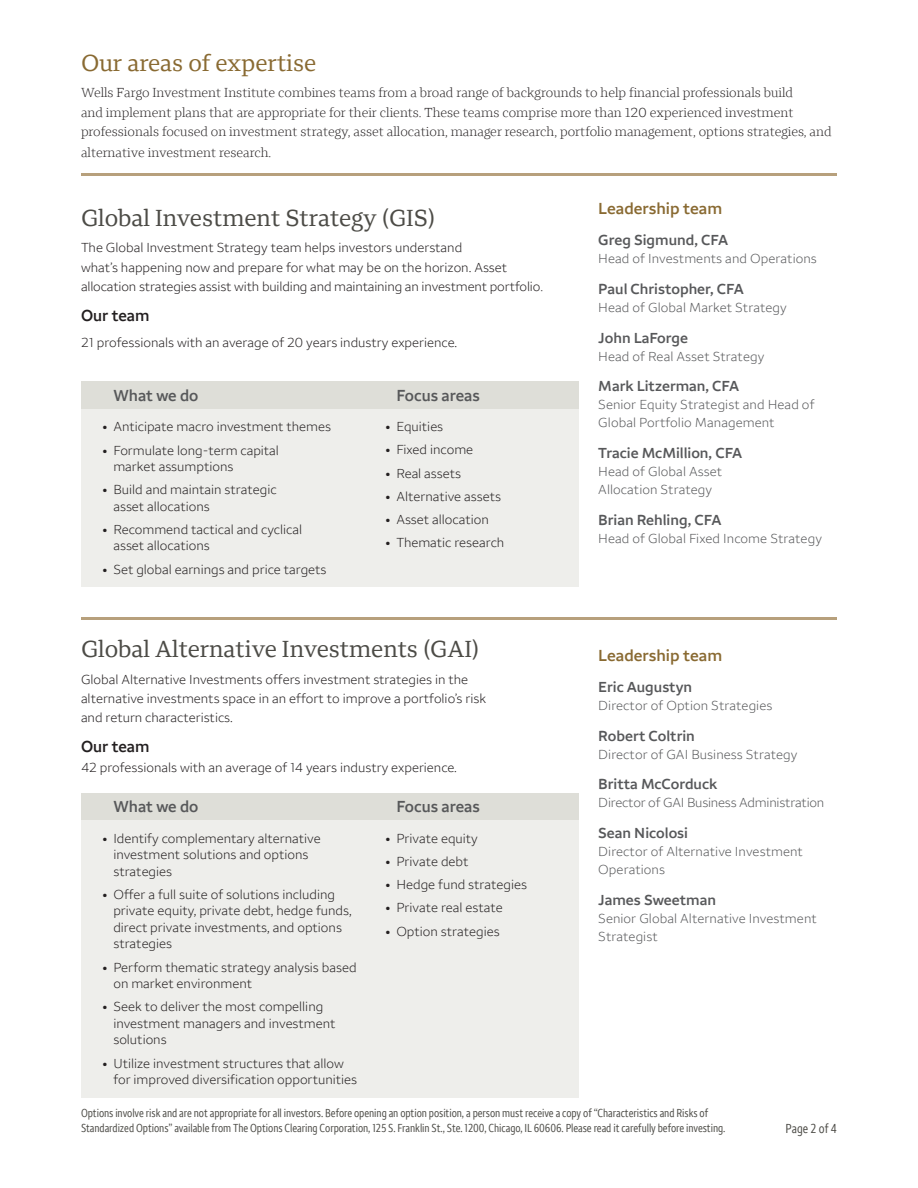
<style>
.page{position:relative;width:918px;height:1188px;background:#fff}
.page>*{position:absolute;margin:0;border:0;box-sizing:border-box;transform-origin:0 0}
.t1{font:24px "Wells Fargo Serif";color:#4c4b46}
.t2{font:24px "Wells Fargo Serif";color:#896a32}
.t3{font:600 16.5px "Wells Fargo Sans";color:#57585a}
.t4{font:600 16.5px "Wells Fargo Sans";color:#896a32}
.t5{font:600 16.5px "Wells Fargo Sans";color:#231f20}
.t6{font:600 15px "Wells Fargo Sans";color:#57585a}
.t7{font:300 13.5px/16.5px "Wells Fargo Sans";color:#231f20}
.t8{font:300 13.5px/19.5px "Wells Fargo Serif";color:#231f20}
.t9{font:300 13.5px/18px "Wells Fargo Sans";letter-spacing:.005em;color:#57585a}
.t10{font:300 13.5px "Wells Fargo Sans";letter-spacing:-.015em;color:#57585a}
.t11{font:condensed 13.5px "Wells Fargo Sans";color:#4c4b46}
.t12{font:condensed 12px/15px "Wells Fargo Sans";letter-spacing:-.005em;color:#4c4b46}
.s1{font-family:"Wells Fargo Serif"}
</style>
<div class="page">
<div style="left:81px;top:820px;width:283px;height:278px;background:#eeeeeb"></div>
<div style="left:81px;top:409px;width:283px;height:178px;background:#eeeeeb"></div>
<hr style="left:81px;top:173px;width:756px;height:3px;background:#b7a07c">
<div style="left:364px;top:409px;width:214px;height:178px;background:#eeeeeb"></div>
<div style="left:364px;top:381px;width:214px;height:28px;background:#deded8"></div>
<div style="left:81px;top:381px;width:283px;height:28px;background:#deded8"></div>
<hr style="left:81px;top:617px;width:756px;height:2px;background:#b7a07c">
<div style="left:364px;top:820px;width:214px;height:278px;background:#eeeeeb"></div>
<div style="left:364px;top:794px;width:214px;height:26px;background:#deded8"></div>
<div style="left:81px;top:794px;width:283px;height:26px;background:#deded8"></div>
<h1 class="t2" style="left:81px;top:48px;width:237px">Our areas of expertise</h1>
<p class="t8" style="left:81px;top:83px;width:752px">Wells Fargo Investment Institute combines teams from a broad range of backgrounds to help financial professionals build<br>and implement plans that are appropriate for their clients. These teams comprise more than 120 experienced investment professionals focused on investment strategy, asset allocation, manager research, portfolio management, options strategies, and</p>
<p class="t8" style="left:81px;top:143px;width:192px">alternative investment research.</p>
<h1 class="t1" style="left:81px;top:203px;width:356px">Global Investment Strategy (GIS)</h1>
<p class="t7" style="left:81px;top:238px;width:464px;line-height:19.5px">The Global Investment Strategy team helps investors understand<br>what’s happening now and prepare for what may be on the horizon. Asset allocation strategies assist with building and maintaining an investment portfolio<span class="s1">.</span></p>
<p class="t5" style="left:81px;top:305px;width:70px">Our team</p>
<p class="t7" style="left:81px;top:334px;width:378px">21 professionals with an average of 20 years industry experience.</p>
<p class="t3" style="left:113px;top:385px;width:87px">What we do</p>
<p class="t3" style="left:396px;top:385px;width:85px">Focus areas</p>
<p class="t7" style="left:103px;top:418px;width:230px">• Anticipate macro investment themes</p>
<p class="t7" style="left:386px;top:418px;width:59px">• Equities</p>
<p class="t7" style="left:103px;top:442px;width:178px">• Formulate long-term capital</p>
<p class="t7" style="left:386px;top:442px;width:89px">• Fixed income</p>
<p class="t7" style="left:113px;top:458px;width:121px">market assumptions</p>
<p class="t7" style="left:386px;top:465px;width:77px">• Real assets</p>
<p class="t7" style="left:103px;top:481px;width:176px">• Build and maintain strategic</p>
<p class="t7" style="left:386px;top:488px;width:117px">• Alternative assets</p>
<p class="t7" style="left:113px;top:498px;width:98px">asset allocations</p>
<p class="t7" style="left:386px;top:511px;width:105px">• Asset allocation</p>
<p class="t7" style="left:113px;top:521px;width:190px;text-indent:-11px">• Recommend tactical and cyclical asset allocations</p>
<p class="t7" style="left:386px;top:535px;width:120px">• Thematic research</p>
<p class="t7" style="left:103px;top:561px;width:225px">• Set global earnings and price targets</p>
<h1 class="t1" style="left:81px;top:635px;width:400px">Global Alternative Investments (GAI)</h1>
<p class="t7" style="left:81px;top:669px;width:407px;line-height:19.5px">Global Alternative Investments offers investment strategies in the alternative investments space in an effort to improve a portfolio’s risk and return characteristics.</p>
<p class="t5" style="left:81px;top:736px;width:70px">Our team</p>
<p class="t7" style="left:81px;top:759px;width:378px">42 professionals with an average of 14 years industry experience.</p>
<p class="t3" style="left:113px;top:797px;width:87px">What we do</p>
<p class="t3" style="left:396px;top:797px;width:85px">Focus areas</p>
<p class="t7" style="left:113px;top:830px;width:209px;text-indent:-11px">• Identify complementary alternative investment solutions and options strategies</p>
<p class="t7" style="left:386px;top:830px;width:94px">• Private equity</p>
<p class="t7" style="left:386px;top:853px;width:84px">• Private debt</p>
<p class="t7" style="left:386px;top:876px;width:143px">• Hedge fund strategies</p>
<p class="t7" style="left:113px;top:886px;width:240px;text-indent:-11px">• Offer a full suite of solutions including private equity, private debt, hedge funds, direct private investments, and options strategies</p>
<p class="t7" style="left:386px;top:899px;width:119px">• Private real estate</p>
<p class="t7" style="left:386px;top:923px;width:116px">• Option strategies</p>
<p class="t7" style="left:113px;top:959px;width:245px;text-indent:-11px">• Perform thematic strategy analysis based on market environment</p>
<p class="t7" style="left:113px;top:998px;width:224px;text-indent:-11px">• Seek to deliver the most compelling investment managers and investment solutions</p>
<p class="t7" style="left:113px;top:1055px;width:245px;text-indent:-11px">• Utilize investment structures that allow for improved diversification opportunities</p>
<p class="t4" style="left:598px;top:199px;width:125px">Leadership team</p>
<p class="t6" style="left:598px;top:231px;width:131px">Greg Sigmund, CFA</p>
<p class="t9" style="left:598px;top:249px;width:220px">Head of Investments and Operations</p>
<p class="t6" style="left:598px;top:280px;width:147px">Paul Christopher, CFA</p>
<p class="t9" style="left:598px;top:298px;width:190px">Head of Global Market Strategy</p>
<p class="t6" style="left:598px;top:328px;width:91px">John LaForge</p>
<p class="t9" style="left:598px;top:347px;width:168px">Head of Real Asset Strategy</p>
<p class="t6" style="left:598px;top:377px;width:143px">Mark Litzerman, CFA</p>
<p class="t9" style="left:598px;top:396px;width:218px">Senior Equity Strategist and Head of<br>Global Portfolio Management</p>
<p class="t6" style="left:598px;top:444px;width:146px">Tracie McMillion, CFA</p>
<p class="t9" style="left:598px;top:462px;width:125px">Head of Global Asset<br>Allocation Strategy</p>
<p class="t6" style="left:598px;top:511px;width:125px">Brian Rehling, CFA</p>
<p class="t9" style="left:598px;top:529px;width:225px">Head of Global Fixed Income Strategy</p>
<p class="t4" style="left:598px;top:645px;width:125px">Leadership team</p>
<p class="t6" style="left:598px;top:678px;width:95px">Eric Augustyn</p>
<p class="t9" style="left:598px;top:696px;width:176px">Director of Option Strategies</p>
<p class="t6" style="left:598px;top:726px;width:98px">Robert Coltrin</p>
<p class="t9" style="left:598px;top:745px;width:201px">Director of GAI Business Strategy</p>
<p class="t6" style="left:598px;top:775px;width:121px">Britta McCorduck</p>
<p class="t10" style="left:598px;top:795px;width:227px">Director of GAI Business Administration</p>
<p class="t6" style="left:598px;top:824px;width:91px">Sean Nicolosi</p>
<p class="t9" style="left:598px;top:842px;width:206px">Director of Alternative Investment<br>Operations</p>
<p class="t6" style="left:598px;top:891px;width:119px">James Sweetman</p>
<p class="t9" style="left:598px;top:909px;width:220px">Senior Global Alternative Investment<br>Strategist</p>
<p class="t12" style="left:81px;top:1105px;width:646px">Options involve risk and are not appropriate for all investors. Before opening an option position, a person must receive a copy of “Characteristics and Risks of<br>Standardized Options” available from The Options Clearing Corporation, 125 S. Franklin St., Ste. 1200, Chicago, IL 60606. Please read it carefully before investing.</p>
<p class="t11" style="left:786px;top:1120px;width:53px">Page 2 of 4</p>
</div>
